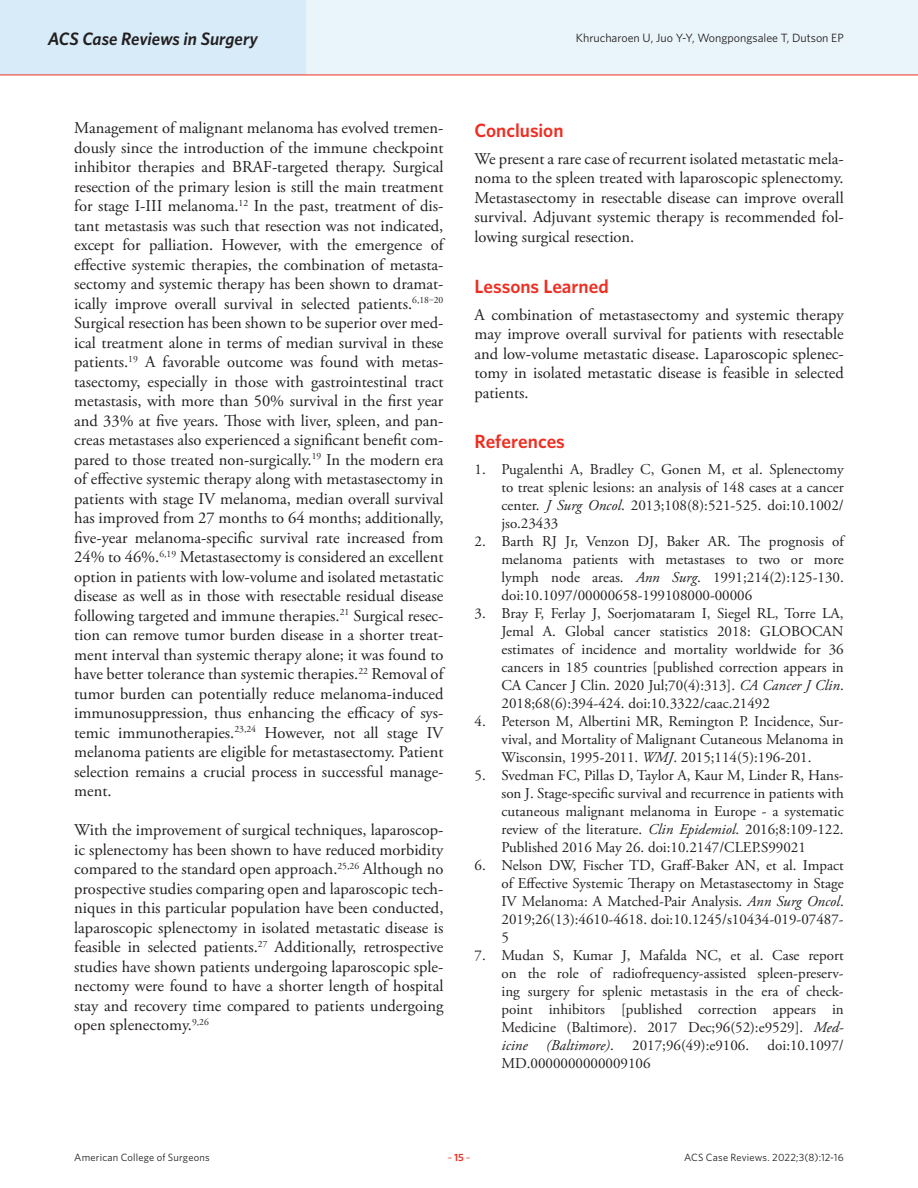
<style>
.page{position:relative;width:918px;height:1188px;background:#fff}
.page>*{position:absolute;margin:0;border:0;box-sizing:border-box;transform-origin:0 0}
.Article_Subhead{font:600 19.2px "Whitney";color:#ee2e22}
.t1{font:italic 600 18px "Whitney";letter-spacing:-.005em;color:#231f20}
.Article_Body_no_inde{font:16.5px/19.5px "Adobe Garamond Pro";color:#231f20;text-align:justify}
.t2{font:15px/18px "Adobe Garamond Pro";color:#231f20;text-align:justify}
.t3{font:12px "Whitney";color:#231f20}
.t4{font:10.5px "Whitney";letter-spacing:.015em;color:#231f20}
.t5{font:10.5px "Whitney";color:#ee2e22}
.s1{font-style:italic}
.s2{font-weight:600}
</style>
<div class="page">
<div style="left:0;top:0;width:918px;height:75px;background:#eaf5fb"></div>
<div style="left:0;top:0;width:306px;height:75px;background:#d7ebf8"></div>
<hr style="left:0;top:75px;width:918px;height:1px;background:#ee2e22">
<p class="t1" style="left:48px;top:26px;width:212px">ACS Case Reviews in Surgery</p>
<p class="t3" style="left:576px;top:30px;width:269px">Khrucharoen U, Juo Y-Y, Wongpongsalee T, Dutson EP</p>
<p class="Article_Body_no_inde" style="left:74px;top:119px;width:371px">Management of malignant melanoma has evolved tremen&shy;dously since the introduction of the immune checkpoint inhibitor therapies and BRAF-targeted therapy. Surgical resection of the primary lesion is still the main treatment for stage I-III melanoma.<sup>12</sup> In the past, treatment of dis&shy;tant metastasis was such that resection was not indicated, except for palliation. However, with the emergence of effective systemic therapies, the combination of metasta&shy;sectomy and systemic therapy has been shown to dramat&shy;ically improve overall survival in selected patients.<sup>6,18‒20<br></sup>Surgical resection has been shown to be superior over med&shy;ical treatment alone in terms of median survival in these patients.<sup>19</sup> A favorable outcome was found with metas&shy;tasectomy, especially in those with gastrointestinal tract metastasis, with more than 50% survival in the first year and 33% at five years. Those with liver, spleen, and pan&shy;creas metastases also experienced a significant benefit com&shy;pared to those treated non-surgically.<sup>19</sup> In the modern era of effective systemic therapy along with metastasectomy in patients with stage IV melanoma, median overall survival has improved from 27 months to 64 months; additionally, five-year melanoma-specific survival rate increased from 24% to 46%.<sup>6,19</sup> Metastasectomy is considered an excellent option in patients with low‐volume and isolated metastatic disease as well as in those with resectable residual disease following targeted and immune therapies.<sup>21</sup> Surgical resec&shy;tion can remove tumor burden disease in a shorter treat&shy;ment interval than systemic therapy alone; it was found to have better tolerance than systemic therapies.<sup>22</sup> Removal of tumor burden can potentially reduce melanoma‐induced immunosuppression, thus enhancing the efficacy of sys&shy;temic immunotherapies.<sup>23,24</sup> However, not all stage IV melanoma patients are eligible for metastasectomy. Patient selection remains a crucial process in successful manage&shy;ment.</p>
<p class="Article_Body_no_inde" style="left:74px;top:821px;width:371px">With the improvement of surgical techniques, laparoscop&shy;ic splenectomy has been shown to have reduced morbidity compared to the standard open approach.<sup>25,26</sup> Although no prospective studies comparing open and laparoscopic tech&shy;niques in this particular population have been conducted, laparoscopic splenectomy in isolated metastatic disease is feasible in selected patients.<sup>27</sup> Additionally, retrospective studies have shown patients undergoing laparoscopic sple&shy;nectomy were found to have a shorter length of hospital stay and recovery time compared to patients undergoing open splenectomy.<sup>9,26</sup></p>
<p class="Article_Subhead" style="left:475px;top:117px;width:91px">Conclusion</p>
<p class="Article_Body_no_inde" style="left:475px;top:149px;width:371px">We present a rare case of recurrent isolated metastatic mela&shy;noma to the spleen treated with laparoscopic splenectomy.<br>Metastasectomy in resectable disease can improve overall survival. Adjuvant systemic therapy is recommended fol&shy;lowing surgical resection.</p>
<p class="Article_Subhead" style="left:475px;top:273px;width:136px">Lessons Learned</p>
<p class="Article_Body_no_inde" style="left:475px;top:305px;width:371px">A combination of metastasectomy and systemic therapy may improve overall survival for patients with resectable and low-volume metastatic disease. Laparoscopic splenec&shy;tomy in isolated metastatic disease is feasible in selected patients.</p>
<p class="Article_Subhead" style="left:475px;top:429px;width:92px">References</p>
<p class="t2" style="left:502px;top:461px;width:344px;text-indent:-27px">1. Pugalenthi A, Bradley C, Gonen M, et al. Splenectomy to treat splenic lesions: an analysis of 148 cases at a cancer center. <span class="s1">J Surg Oncol</span>. 2013;108(8):521-525. doi:10.1002/ jso.23433</p>
<p class="t2" style="left:502px;top:533px;width:344px;text-indent:-27px">2. Barth RJ Jr, Venzon DJ, Baker AR. The prognosis of melanoma patients with metastases to two or more lymph node areas. <span class="s1">Ann Surg</span>. 1991;214(2):125-130. doi:10.1097/00000658-199108000-00006</p>
<p class="t2" style="left:502px;top:605px;width:344px;text-indent:-27px">3. Bray F, Ferlay J, Soerjomataram I, Siegel RL, Torre LA, Jemal A. Global cancer statistics 2018: GLOBOCAN estimates of incidence and mortality worldwide for 36 cancers in 185 countries [published correction appears in CA Cancer J Clin. 2020 Jul;70(4):313]. <span class="s1">CA Cancer J Clin</span>.<br>2018;68(6):394-424. doi:10.3322/caac.21492</p>
<p class="t2" style="left:502px;top:713px;width:344px;text-indent:-27px">4. Peterson M, Albertini MR, Remington P. Incidence, Sur&shy;vival, and Mortality of Malignant Cutaneous Melanoma in Wisconsin, 1995-2011. <span class="s1">WMJ</span>. 2015;114(5):196-201.</p>
<p class="t2" style="left:502px;top:767px;width:344px;text-indent:-27px">5. Svedman FC, Pillas D, Taylor A, Kaur M, Linder R, Hans&shy;son J. Stage-specific survival and recurrence in patients with cutaneous malignant melanoma in Europe - a systematic review of the literature. <span class="s1">Clin Epidemiol</span>. 2016;8:109-122.<br>Published 2016 May 26. doi:10.2147/CLEP.S99021</p>
<p class="t2" style="left:502px;top:857px;width:344px;text-indent:-27px">6. Nelson DW, Fischer TD, Graff-Baker AN, et al. Impact of Effective Systemic Therapy on Metastasectomy in Stage IV Melanoma: A Matched-Pair Analysis. <span class="s1">Ann Surg Oncol</span>.<br>2019;26(13):4610-4618. doi:10.1245/s10434-019-07487- 5</p>
<p class="t2" style="left:502px;top:947px;width:344px;text-indent:-27px">7. Mudan S, Kumar J, Mafalda NC, et al. Case report on the role of radiofrequency-assisted spleen-preserv&shy;ing surgery for splenic metastasis in the era of check&shy;point inhibitors [published correction appears in Medicine (Baltimore). 2017 Dec;96(52):e9529]. <span class="s1">Med&shy;icine (Baltimore)</span>. 2017;96(49):e9106. doi:10.1097/ MD.0000000000009106</p>
<p class="t4" style="left:74px;top:1150px;width:137px">American College of Surgeons</p>
<p class="t5" style="left:447px;top:1150px;width:25px">–<span class="s2">15</span>–</p>
<p class="t4" style="left:684px;top:1150px;width:161px">ACS Case Reviews. 2022;3(8):12-16</p>
</div>
